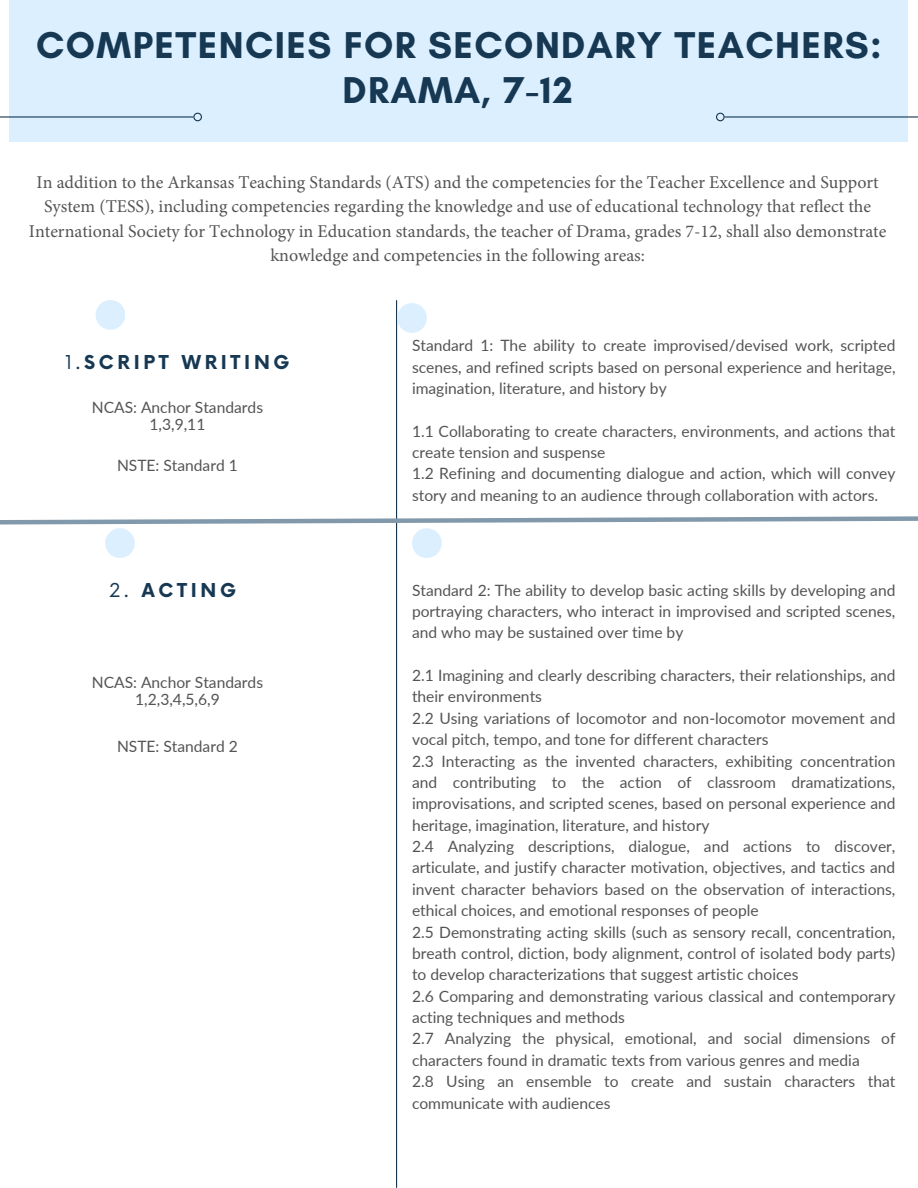
<style>
.page{position:relative;width:918px;height:1188px;background:#fff}
.page>*{position:absolute;margin:0;border:0;box-sizing:border-box;transform-origin:0 0}
.t1{font:700 38.1px/45.5px "Glacial Indifference";letter-spacing:.035em;color:#163853;text-align:center}
.t2{font:700 18.6px "Now";letter-spacing:.2em;color:#163853}
.t3{font:18px/24.6px "Minion Pro";color:#545454;text-align:center}
.t4{font:15.6px/21.3px "Lato";color:#545454}
.s1{font-weight:400}
</style>
<div class="page">
<hr style="left:396px;top:301px;width:1px;height:886px;background:#163853">
<div style="left:96px;top:300px;width:29px;height:30px;background:#dbefff;border-radius:50%"></div>
<div style="left:9px;top:0;width:899px;height:141px;background:#dbefff"></div>
<hr style="left:0;top:116px;width:198px;height:2px;background:#163853">
<svg style="left:193px;top:113px;width:9px;height:8px"></svg>
<hr style="left:720px;top:116px;width:198px;height:2px;background:#163853">
<svg style="left:716px;top:113px;width:9px;height:8px"></svg>
<div style="left:397px;top:303px;width:30px;height:30px;background:#dbefff;border-radius:50%"></div>
<svg style="left:0;top:514px;width:918px;height:13px"></svg>
<div style="left:105px;top:528px;width:30px;height:30px;background:#dbefff;border-radius:50%"></div>
<div style="left:412px;top:528px;width:30px;height:30px;background:#dbefff;border-radius:50%"></div>
<h3 class="t1" style="left:36px;top:22px;width:847px">COMPETENCIES FOR SECONDARY TEACHERS:<br>DRAMA, 7-12</h3>
<h3 class="t3" style="left:29px;top:170px;width:859px">In addition to the Arkansas Teaching Standards (ATS) and the competencies for the Teacher Excellence and Support System (TESS), including competencies regarding the knowledge and use of educational technology that reflect the International Society for Technology in Education standards, the teacher of Drama, grades 7-12, shall also demonstrate knowledge and competencies in the following areas:</h3>
<p class="t2" style="left:65px;top:352px;width:226px"><span class="s1">1.</span>SCRIPT WRITING</p>
<h1 class="t4" style="left:92px;top:399px;width:173px;line-height:16.8px;text-align:center">NCAS: Anchor Standards<br>1,3,9,11</h1>
<p class="t4" style="left:117px;top:454px;width:122px">NSTE: Standard 1</p>
<p class="t2" style="left:109px;top:580px;width:129px"><span class="s1">2.</span> ACTING</p>
<h3 class="t4" style="left:92px;top:674px;width:173px;line-height:16.8px;text-align:center">NCAS: Anchor Standards<br>1,2,3,4,5,6,9</h3>
<p class="t4" style="left:117px;top:736px;width:122px">NSTE: Standard 2</p>
<h2 class="t4" style="left:412px;top:335px;width:485px;text-align:justify">Standard 1: The ability to create improvised/devised work, scripted scenes, and refined scripts based on personal experience and heritage, imagination, literature, and history by</h2>
<p class="t4" style="left:412px;top:420px;width:485px">1.1 Collaborating to create characters, environments, and actions that create tension and suspense</p>
<p class="t4" style="left:412px;top:463px;width:485px">1.2 Refining and documenting dialogue and action, which will convey story and meaning to an audience through collaboration with actors.</p>
<p class="t4" style="left:412px;top:579px;width:485px;text-align:justify">Standard 2: The ability to develop basic acting skills by developing and portraying characters, who interact in improvised and scripted scenes, and who may be sustained over time by</p>
<p class="t4" style="left:412px;top:664px;width:485px">2.1 Imagining and clearly describing characters, their relationships, and their environments</p>
<p class="t4" style="left:412px;top:707px;width:485px">2.2 Using variations of locomotor and non-locomotor movement and vocal pitch, tempo, and tone for different characters</p>
<p class="t4" style="left:412px;top:750px;width:485px;text-align:justify">2.3 Interacting as the invented characters, exhibiting concentration and contributing to the action of classroom dramatizations, improvisations, and scripted scenes, based on personal experience and heritage, imagination, literature, and history</p>
<p class="t4" style="left:412px;top:835px;width:485px;text-align:justify">2.4 Analyzing descriptions, dialogue, and actions to discover, articulate, and justify character motivation, objectives, and tactics and invent character behaviors based on the observation of interactions, ethical choices, and emotional responses of people</p>
<p class="t4" style="left:412px;top:921px;width:485px;text-align:justify">2.5 Demonstrating acting skills (such as sensory recall, concentration, breath control, diction, body alignment, control of isolated body parts) to develop characterizations that suggest artistic choices</p>
<p class="t4" style="left:412px;top:985px;width:485px">2.6 Comparing and demonstrating various classical and contemporary acting techniques and methods</p>
<p class="t4" style="left:412px;top:1028px;width:485px">2.7 Analyzing the physical, emotional, and social dimensions of characters found in dramatic texts from various genres and media</p>
<p class="t4" style="left:412px;top:1070px;width:485px">2.8 Using an ensemble to create and sustain characters that communicate with audiences</p>
</div>
